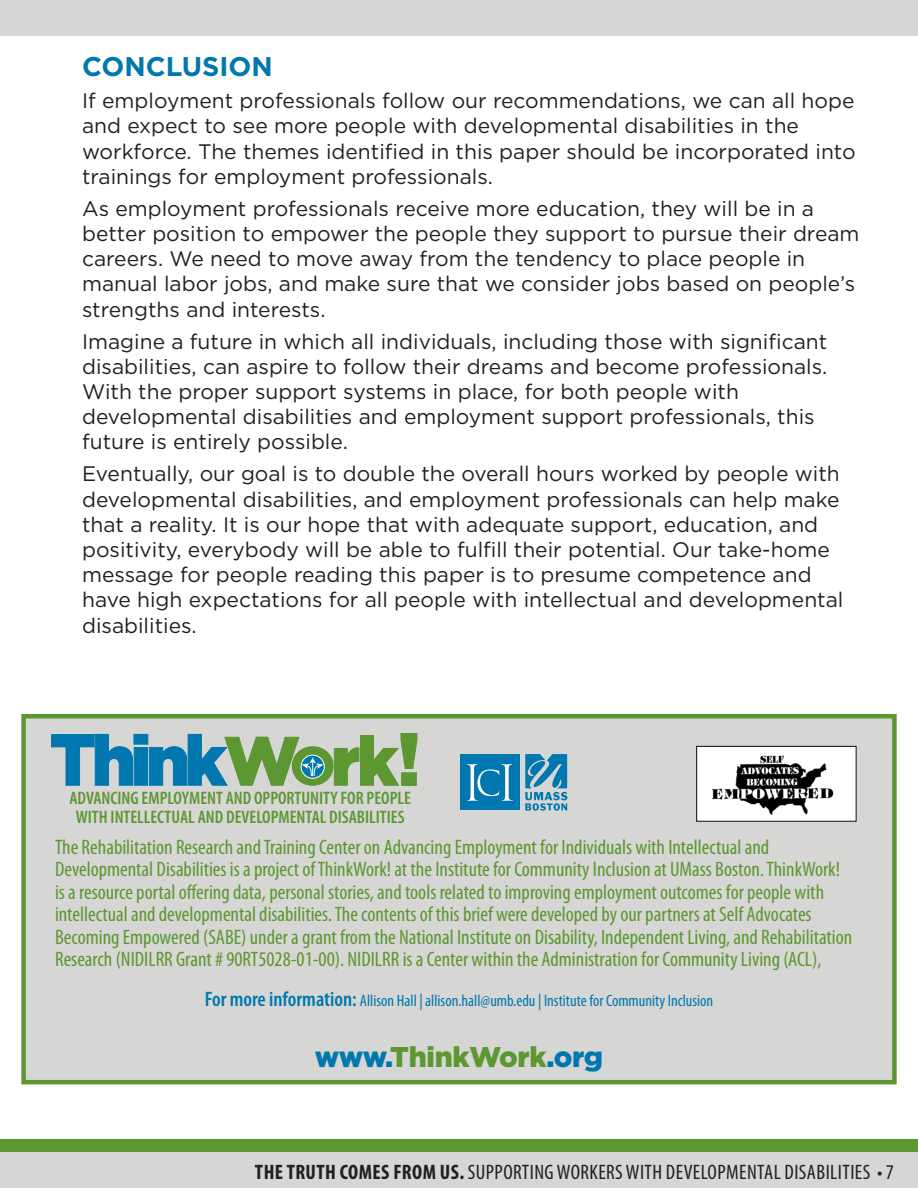
<style>
.page{position:relative;width:918px;height:1188px;background:#fff}
.page>*{position:absolute;margin:0;border:0;box-sizing:border-box;transform-origin:0 0}
.t1{font:900 28.5px "Gotham HTF";letter-spacing:-.01em;color:#5c9731}
.t2{font:700 27px "Gotham HTF";color:#0077af}
.text{font:21px/25.2px "Gotham HTF";color:#231f20}
.text-2{font:condensed 21px/22.5px "Myriad Pro";color:#5c9731}
.t3{font:condensed 21px "Myriad Pro";letter-spacing:.02em;color:#231f20}
.t4{font:600 condensed 18.15px/18.1px "Myriad Pro";color:#5c9731;text-align:center}
.t5{font:condensed 16.5px "Myriad Pro";color:#0077af}
.s1{font-weight:600;font-size:21px}
.s2{color:#0077af}
.s3{font-weight:700}
</style>
<div class="page">
<div style="left:0;top:1139px;width:918px;height:49px;background:#d6d6d5"></div>
<div style="left:0;top:1139px;width:918px;height:13px;background:#5c9731"></div>
<div style="left:0;top:0;width:918px;height:36px;background:#d6d6d5"></div>
<div style="left:21px;top:714px;width:876px;height:370px;background:#d6d6d5;border:4px solid #5c9731"></div>
<svg style="left:51px;top:733px;width:366px;height:53px"></svg>
<svg style="left:525px;top:754px;width:43px;height:57px"></svg>
<div style="left:460px;top:754px;width:60px;height:56px;background:#0077af"></div>
<svg style="left:467px;top:764px;width:46px;height:37px"></svg>
<img style="left:698px;top:748px;width:157px;height:72px">
<div style="left:696px;top:746px;width:161px;height:76px;border:1px solid #231f20"></div>
<h1 class="t2" style="left:82px;top:51px;width:192px">CONCLUSION</h1>
<p class="text" style="left:82px;top:88px;width:775px">If employment professionals follow our recommendations, we can all hope and expect to see more people with developmental disabilities in the workforce. The themes identified in this paper should be incorporated into trainings for employment professionals.</p>
<p class="text" style="left:82px;top:195px;width:779px">As employment professionals receive more education, they will be in a better position to empower the people they support to pursue their dream careers. We need to move away from the tendency to place people in manual labor jobs, and make sure that we consider jobs based on people’s strengths and interests.</p>
<p class="text" style="left:82px;top:328px;width:747px">Imagine a future in which all individuals, including those with significant disabilities, can aspire to follow their dreams and become professionals.<br>With the proper support systems in place, for both people with developmental disabilities and employment support professionals, this future is entirely possible.</p>
<p class="text" style="left:82px;top:461px;width:763px">Eventually, our goal is to double the overall hours worked by people with developmental disabilities, and employment professionals can help make that a reality. It is our hope that with adequate support, education, and positivity, everybody will be able to fulfill their potential. Our take-home message for people reading this paper is to presume competence and have high expectations for all people with intellectual and developmental disabilities.</p>
<p class="t4" style="left:69px;top:790px;width:343px">ADVANCING EMPLOYMENT AND OPPORTUNITY FOR PEOPLE<br>WITH INTELLECTUAL AND DEVELOPMENTAL DISABILITIES</p>
<p class="text-2" style="left:55px;top:836px;width:799px">The Rehabilitation Research and Training Center on Advancing Employment for Individuals with Intellectual and Developmental Disabilities is a project of ThinkWork! at the Institute for Community Inclusion at UMass Boston. ThinkWork! is a resource portal offering data, personal stories, and tools related to improving employment outcomes for people with intellectual and developmental disabilities. The contents of this brief were developed by our partners at Self Advocates Becoming Empowered (SABE) under a grant from the National Institute on Disability, Independent Living, and Rehabilitation Research (NIDILRR Grant # 90RT5028-01-00). NIDILRR is a Center within the Administration for Community Living (ACL),</p>
<p class="t5" style="left:205px;top:992px;width:510px"><span class="s1">For more information:</span> Allison Hall | allison.hall@umb.edu | Institute for Community Inclusion</p>
<h1 class="t1" style="left:315px;top:1040px;width:290px"><span class="s2">www.</span>ThinkWork<span class="s2">.org</span></h1>
<p class="t3" style="left:255px;top:1161px;width:641px"><span class="s3">THE TRUTH COMES FROM US.</span> SUPPORTING WORKERS WITH DEVELOPMENTAL DISABILITIES • 7</p>
</div>
